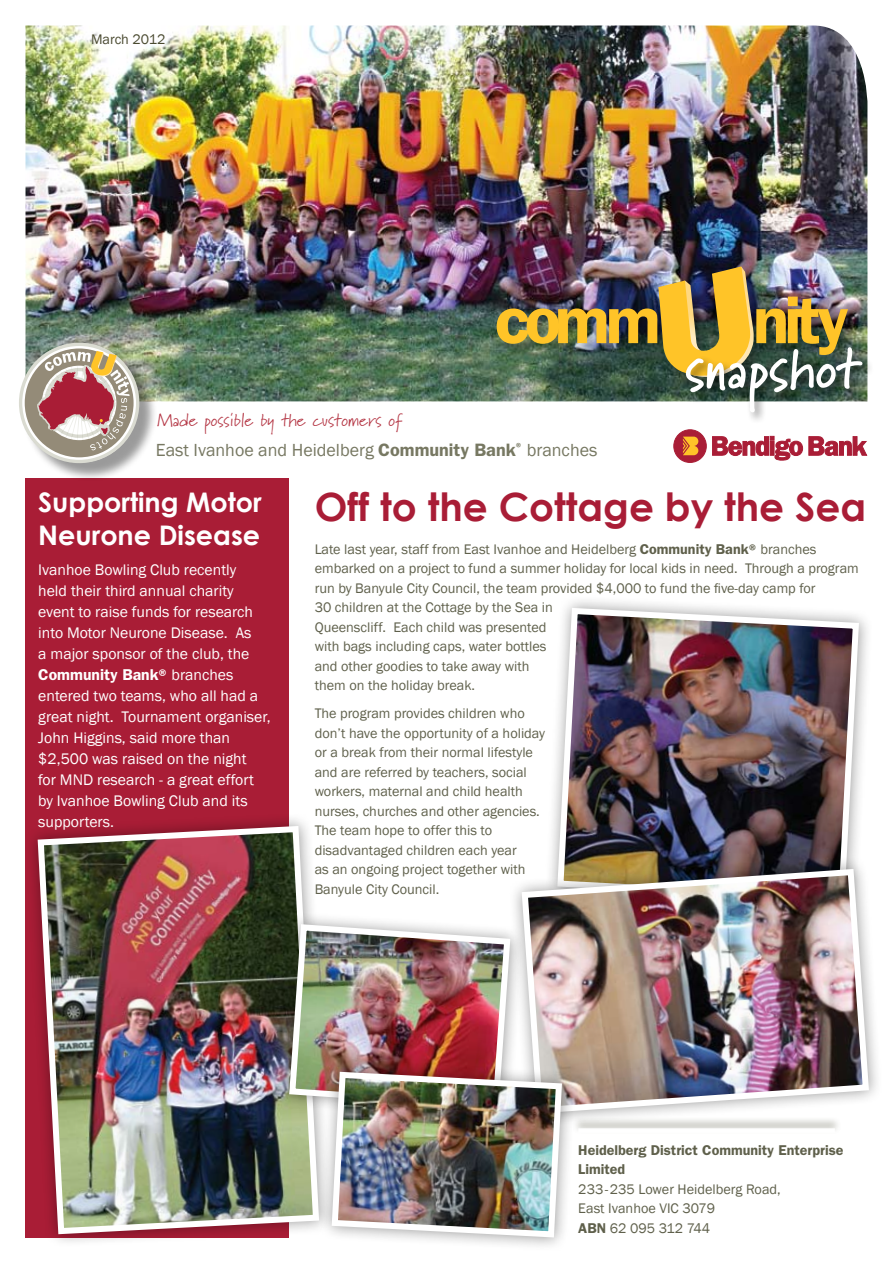
<style>
.page{position:relative;width:893px;height:1263px;background:#fff}
.page>*{position:absolute;margin:0;border:0;box-sizing:border-box;transform-origin:0 0}
.t1{font:700 57px "Marydale";color:#fff}
.t2{font:700 39px "Century Gothic";color:#a91d36}
.t3{font:700 27px "Century Gothic";color:#fff}
.t4{font:18px "Franklin Gothic";color:#777862}
.t5{font:18px "Marydale";color:#b53846}
.t6{font:15.75px/21px "Franklin Gothic";color:#fff}
.t7{font:14.25px/19.5px "Franklin Gothic";color:#5f604b}
.t8{font:600 14.25px/19.5px "Franklin Gothic";color:#5f604b}
.t9{font:14.25px "Franklin Gothic";color:#4a4a30}
.s1{font-weight:600}
</style>
<div class="page">
<img style="left:26px;top:26px;width:841px;height:375px">
<div style="left:493px;top:263px;width:369px;height:128px;background:#000;opacity:.35"></div>
<img style="left:497px;top:266px;width:351px;height:111px">
<div style="left:682px;top:344px;width:192px;height:80px;background:#000;opacity:.5"></div>
<svg style="left:673px;top:429px;width:195px;height:34px"></svg>
<div style="left:26px;top:478px;width:263px;height:759px;background:#a91d36"></div>
<div style="left:21px;top:345px;width:137px;height:136px;background:#a91d36"></div>
<img style="left:22px;top:338px;width:135px;height:140px">
<svg style="left:25px;top:348px;width:109px;height:109px"></svg>
<div style="left:571px;top:1116px;width:270px;height:18px;background:#5f604b;opacity:.5"></div>
<div style="left:578px;top:1128px;width:257px;height:5px;background:#fff"></div>
<div style="left:543px;top:593px;width:329px;height:322px;background:#000;opacity:.4"></div>
<img style="left:554px;top:605px;width:308px;height:249px">
<div style="left:23px;top:811px;width:309px;height:436px;background:#000;opacity:.4"></div>
<img style="left:35px;top:823px;width:287px;height:414px">
<div style="left:275px;top:910px;width:248px;height:212px;background:#000;opacity:.4"></div>
<div style="left:507px;top:854px;width:375px;height:272px;background:#000;opacity:.4"></div>
<img style="left:518px;top:866px;width:354px;height:251px">
<div style="left:317px;top:1057px;width:258px;height:194px;background:#000;opacity:.4"></div>
<img style="left:286px;top:921px;width:279px;height:319px">
<p class="t9" style="left:91px;top:30px;width:76px">March 2012</p>
<p class="t5" style="left:157px;top:409px;width:246px">Made possible by the customers of</p>
<p class="t4" style="left:156px;top:439px;width:443px">East Ivanhoe and Heidelberg <span class="s1">Community Bank</span><sup>®</sup> branches</p>
<h1 class="t1" style="left:684px;top:335px;width:176px">snapshot</h1>
<h3 class="t3" style="left:38px;top:485px;width:225px">Supporting Motor</h3>
<h2 class="t2" style="left:315px;top:482px;width:553px">Off to the Cottage by the Sea</h2>
<h3 class="t3" style="left:38px;top:518px;width:223px">Neurone Disease</h3>
<p class="t6" style="left:38px;top:559px;width:234px">Ivanhoe Bowling Club recently<br>held their third annual charity event to raise funds for research into Motor Neurone Disease. As<br>a major sponsor of the club, the<br><span class="s1">Community Bank®</span> branches entered two teams, who all had a great night. Tournament organiser,<br>John Higgins, said more than $2,500 was raised on the night<br>for MND research - a great effort by Ivanhoe Bowling Club and its supporters.</p>
<p class="t7" style="left:315px;top:539px;width:546px">Late last year, staff from East Ivanhoe and Heidelberg <span class="s1">Community Bank®</span> branches embarked on a project to fund a summer holiday for local kids in need. Through a program run by Banyule City Council, the team provided $4,000 to fund the five-day camp for<br>30 children at the Cottage by the Sea in<br>Queenscliff. Each child was presented<br>with bags including caps, water bottles<br>and other goodies to take away with<br>them on the holiday break.</p>
<p class="t7" style="left:315px;top:704px;width:232px">The program provides children who don’t have the opportunity of a holiday or a break from their normal lifestyle and are referred by teachers, social workers, maternal and child health nurses, churches and other agencies.<br>The team hope to offer this to disadvantaged children each year<br>as an ongoing project together with Banyule City Council.</p>
<p class="t8" style="left:578px;top:1140px;width:267px">Heidelberg District Community Enterprise<br>Limited</p>
<p class="t7" style="left:578px;top:1180px;width:204px">233-235 Lower Heidelberg Road,<br>East Ivanhoe VIC 3079<br><span class="s1">ABN</span> 62 095 312 744</p>
</div>
